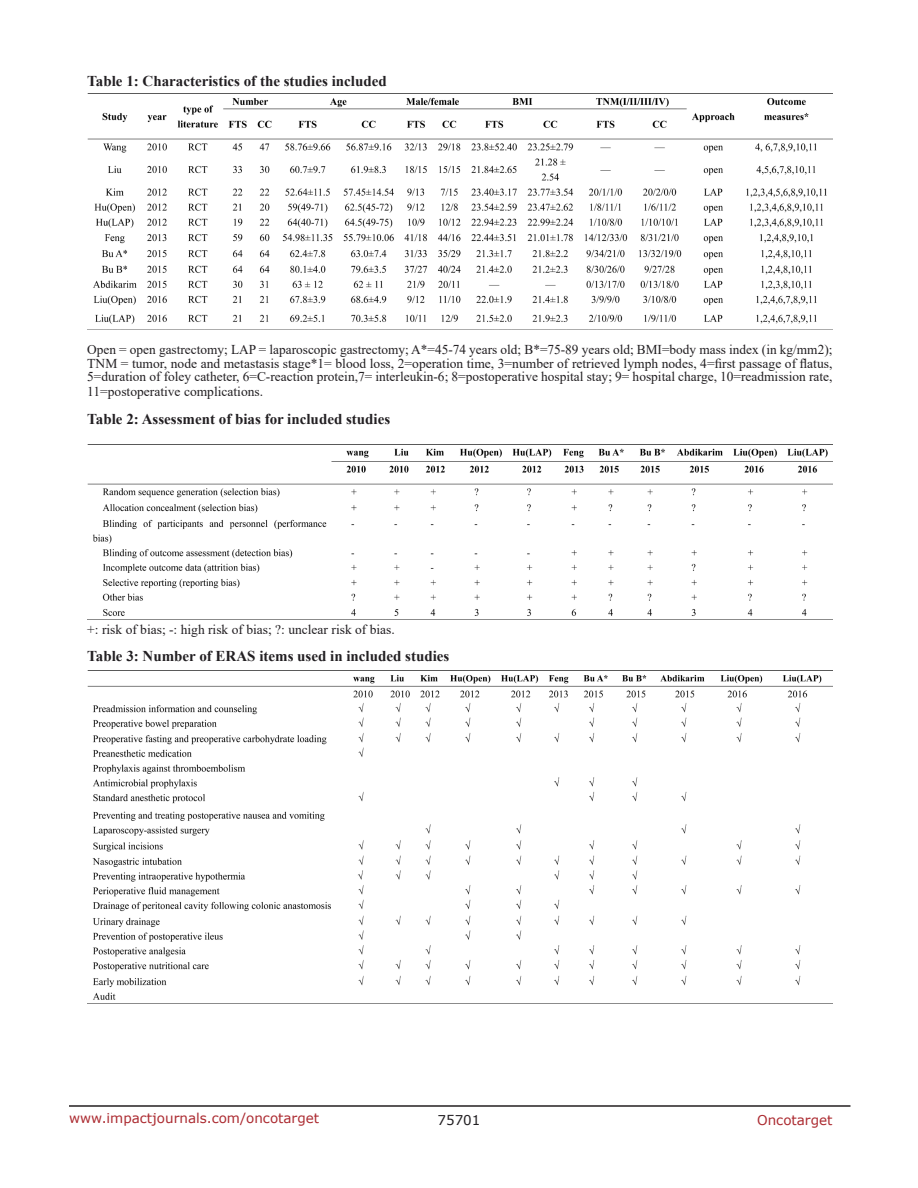
<style>
.page{position:relative;width:918px;height:1188px;background:#fff}
.page>*{position:absolute;margin:0;border:0;box-sizing:border-box;transform-origin:0 0}
.TableHeading{font:700 15px "Times New Roman";color:#221f22}
.TableText{font:13.5px/13.5px "Times New Roman";color:#221f22;text-align:justify}
.t1{font:13.5px "Verdana";color:#ac2b31}
.t2{font:13.5px "Verdana";color:#221f22}
</style>
<div class="page">
<hr style="left:69px;top:1105px;width:781px;height:2px;background:#231f20">
<img style="left:87px;top:97px;width:745px;height:227px">
<img style="left:87px;top:448px;width:745px;height:168px">
<img style="left:87px;top:675px;width:745px;height:329px">
<p class="TableHeading" style="left:87px;top:70px;width:301px">Table 1: Characteristics of the studies included</p>
<p class="TableText" style="left:87px;top:343px;width:747px">Open = open gastrectomy; LAP = laparoscopic gastrectomy; A*=45-74 years old; B*=75-89 years old; BMI=body mass index (in kg/mm2); TNM = tumor, node and metastasis stage*1= blood loss, 2=operation time, 3=number of retrieved lymph nodes, 4=first passage of flatus, 5=duration of foley catheter, 6=C-reaction protein,7= interleukin-6; 8=postoperative hospital stay; 9= hospital charge, 10=readmission rate,</p>
<p class="TableText" style="left:87px;top:385px;width:177px">11=postoperative complications.</p>
<p class="TableHeading" style="left:87px;top:408px;width:304px">Table 2: Assessment of bias for included studies</p>
<p class="TableText" style="left:87px;top:622px;width:309px">+: risk of bias; -: high risk of bias; ?: unclear risk of bias.</p>
<p class="TableHeading" style="left:87px;top:645px;width:364px">Table 3: Number of ERAS items used in included studies</p>
<p class="t1" style="left:69px;top:1109px;width:252px">www.impactjournals.com/oncotarget</p>
<p class="t2" style="left:438px;top:1111px;width:44px">75701</p>
<p class="t1" style="left:757px;top:1111px;width:77px">Oncotarget</p>
</div>
